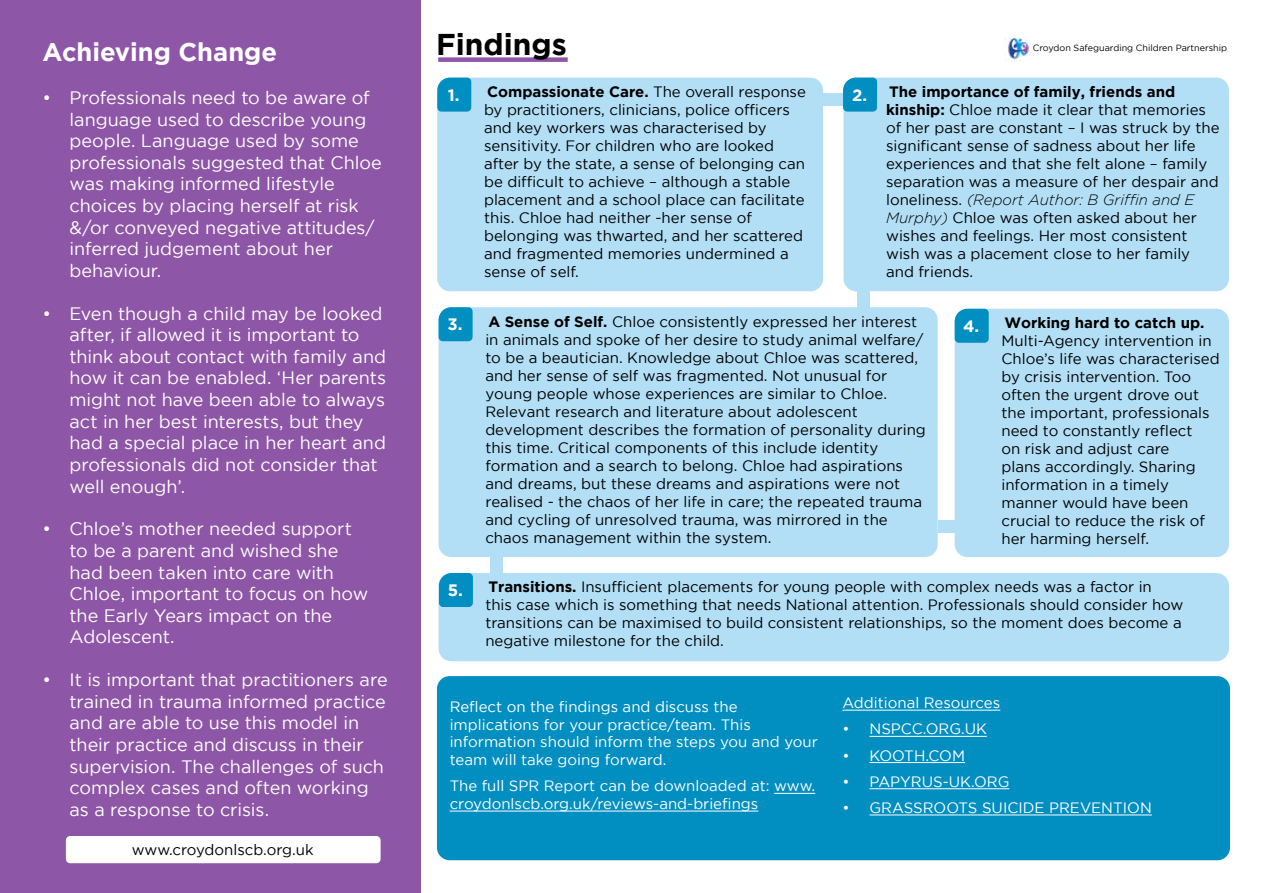
<style>
.page{position:relative;width:1263px;height:893px;background:#fff}
.page>*{position:absolute;margin:0;border:0;box-sizing:border-box;transform-origin:0 0}
.t1{font:700 30px "Gotham";color:#000}
.t2{font:700 25.5px "Gotham";color:#fff}
.t3{font:18px/21.6px "Gotham";color:#fff}
.t4{font:700 16.5px "Gotham";color:#fff}
.t5{font:15px/18px "Gotham";color:#000}
.t6{font:15px/17.7px "Gotham";color:#fff}
.t7{font:700 15px "Gotham";color:#000}
.t8{font:9px "Gotham";color:#000}
.s1{font-weight:400}
.s2{font-weight:700}
.s3{font-weight:300;font-style:italic}
</style>
<div class="page">
<div style="left:938px;top:520px;width:46px;height:13px;background:#b2dff5"></div>
<div style="left:490px;top:534px;width:13px;height:46px;background:#b2dff5"></div>
<div style="left:857px;top:268px;width:13px;height:47px;background:#b2dff5"></div>
<div style="left:810px;top:94px;width:47px;height:12px;background:#b2dff5"></div>
<div style="left:437px;top:676px;width:793px;height:184px;background:#018ec0;border-radius:13px"></div>
<hr style="left:774px;top:793px;width:41px;height:1px;background:#fff">
<hr style="left:450px;top:811px;width:308px;height:1px;background:#fff">
<hr style="left:842px;top:710px;width:158px;height:1px;background:#fff">
<hr style="left:869px;top:736px;width:118px;height:1px;background:#fff">
<hr style="left:869px;top:762px;width:96px;height:1px;background:#fff">
<hr style="left:869px;top:788px;width:140px;height:1px;background:#fff">
<hr style="left:869px;top:815px;width:283px;height:1px;background:#fff">
<div style="left:843px;top:78px;width:386px;height:213px;background:#b2dff5;border-radius:13px"></div>
<svg style="left:843px;top:78px;width:34px;height:34px"></svg>
<div style="left:437px;top:78px;width:386px;height:213px;background:#b2dff5;border-radius:13px"></div>
<svg style="left:437px;top:78px;width:34px;height:34px"></svg>
<div style="left:439px;top:307px;width:499px;height:250px;background:#b2dff5;border-radius:13px"></div>
<svg style="left:439px;top:307px;width:34px;height:34px"></svg>
<div style="left:439px;top:573px;width:790px;height:88px;background:#b2dff5;border-radius:13px"></div>
<svg style="left:439px;top:573px;width:34px;height:34px"></svg>
<div style="left:955px;top:309px;width:274px;height:248px;background:#b2dff5;border-radius:13px"></div>
<svg style="left:955px;top:309px;width:34px;height:34px"></svg>
<div style="left:0;top:0;width:421px;height:893px;background:#8e56a6"></div>
<div style="left:66px;top:836px;width:315px;height:27px;background:#fff;border-radius:4px"></div>
<img style="left:1004px;top:39px;width:26px;height:21px">
<div style="left:438px;top:57px;width:130px;height:5px;background:#8e56a6"></div>
<h2 class="t2" style="left:43px;top:37px;width:236px">Achieving Change</h2>
<p class="t3" style="left:70px;top:87px;width:314px;text-indent:-27px">• Professionals need to be aware of language used to describe young people. Language used by some professionals suggested that Chloe was making informed lifestyle choices by placing herself at risk &amp;/or conveyed negative attitudes/ inferred judgement about her behaviour.</p>
<p class="t3" style="left:70px;top:302px;width:318px;text-indent:-27px">• Even though a child may be looked after, if allowed it is important to think about contact with family and how it can be enabled. ‘Her parents might not have been able to always act in her best interests, but they had a special place in her heart and professionals did not consider that well enough’.</p>
<p class="t3" style="left:70px;top:518px;width:300px;text-indent:-27px">• Chloe’s mother needed support to be a parent and wished she had been taken into care with<br>Chloe, important to focus on how the Early Years impact on the<br>Adolescent.</p>
<p class="t3" style="left:70px;top:669px;width:320px;text-indent:-27px">• It is important that practitioners are trained in trauma informed practice and are able to use this model in their practice and discuss in their supervision. The challenges of such complex cases and often working as a response to crisis.</p>
<p class="t5" style="left:132px;top:840px;width:183px">www.croydonlscb.org.uk</p>
<h1 class="t1" style="left:436px;top:27px;width:132px">Findings</h1>
<p class="t8" style="left:1033px;top:43px;width:196px">Croydon Safeguarding Children Partnership</p>
<p class="t4" style="left:448px;top:85px;width:13px">1.</p>
<p class="t7" style="left:487px;top:83px;width:320px">Compassionate Care. <span class="s1">The overall response</span></p>
<p class="t4" style="left:852px;top:85px;width:16px">2.</p>
<p class="t5" style="left:484px;top:101px;width:322px">by practitioners, clinicians, police officers and key workers was characterised by sensitivity. For children who are looked after by the state, a sense of belonging can be difficult to achieve – although a stable placement and a school place can facilitate this. Chloe had neither -her sense of belonging was thwarted, and her scattered and fragmented memories undermined a sense of self.</p>
<p class="t5" style="left:886px;top:83px;width:335px"><span class="s2">The importance of family, friends and kinship:</span> Chloe made it clear that memories of her past are constant – I was struck by the significant sense of sadness about her life experiences and that she felt alone – family separation was a measure of her despair and loneliness. <span class="s3">(Report Author: B Griffin and E Murphy)</span> Chloe was often asked about her wishes and feelings. Her most consistent wish was a placement close to her family and friends.</p>
<p class="t4" style="left:448px;top:315px;width:16px">3.</p>
<p class="t5" style="left:485px;top:312px;width:442px"><span class="s2">A Sense of Self.</span> Chloe consistently expressed her interest in animals and spoke of her desire to study animal welfare/ to be a beautician. Knowledge about Chloe was scattered, and her sense of self was fragmented. Not unusual for young people whose experiences are similar to Chloe.<br>Relevant research and literature about adolescent development describes the formation of personality during this time. Critical components of this include identity formation and a search to belong. Chloe had aspirations and dreams, but these dreams and aspirations were not realised - the chaos of her life in care; the repeated trauma and cycling of unresolved trauma, was mirrored in the chaos management within the system.</p>
<p class="t4" style="left:963px;top:316px;width:18px">4.</p>
<p class="t7" style="left:1004px;top:314px;width:202px">Working hard to catch up.</p>
<p class="t5" style="left:1001px;top:332px;width:220px">Multi-Agency intervention in<br>Chloe’s life was characterised by crisis intervention. Too often the urgent drove out the important, professionals need to constantly reflect<br>on risk and adjust care<br>plans accordingly. Sharing information in a timely manner would have been crucial to reduce the risk of her harming herself.</p>
<p class="t4" style="left:448px;top:581px;width:17px">5.</p>
<p class="t5" style="left:485px;top:578px;width:700px"><span class="s2">Transitions.</span> Insufficient placements for young people with complex needs was a factor in<br>this case which is something that needs National attention. Professionals should consider how transitions can be maximised to build consistent relationships, so the moment does become a negative milestone for the child.</p>
<p class="t6" style="left:450px;top:698px;width:370px">Reflect on the findings and discuss the implications for your practice/team. This information should inform the steps you and your team will take going forward.</p>
<p class="t6" style="left:450px;top:777px;width:367px">The full SPR Report can be downloaded at: www. croydonlscb.org.uk/reviews-and-briefings</p>
<p class="t6" style="left:842px;top:694px;width:159px">Additional Resources</p>
<p class="t6" style="left:842px;top:720px;width:146px">• NSPCC.ORG.UK</p>
<p class="t6" style="left:842px;top:746px;width:124px">• KOOTH.COM</p>
<p class="t6" style="left:842px;top:772px;width:168px">• PAPYRUS-UK.ORG</p>
<p class="t6" style="left:842px;top:799px;width:311px">• GRASSROOTS SUICIDE PREVENTION</p>
</div>
